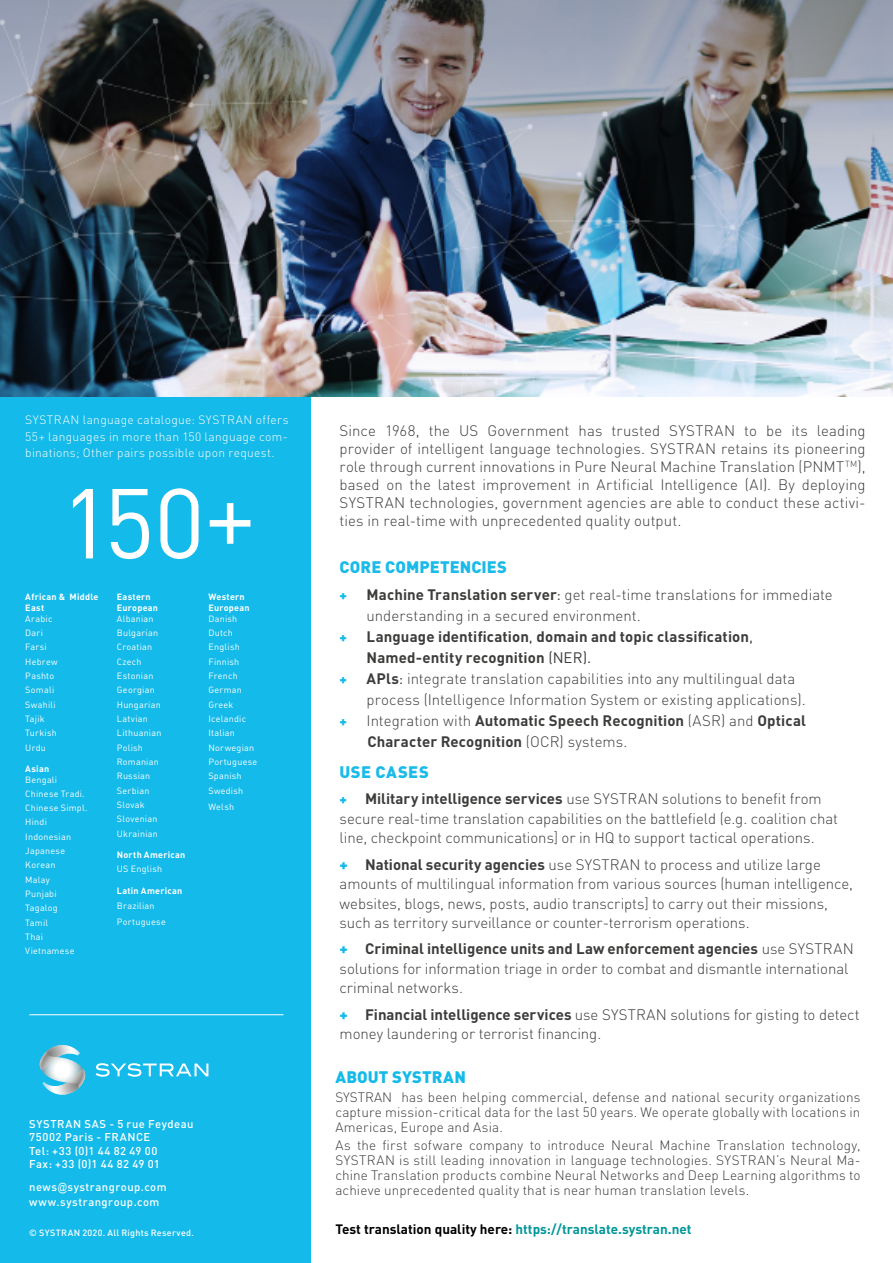
<style>
.page{position:relative;width:893px;height:1263px;background:#fff}
.page>*{position:absolute;margin:0;border:0;box-sizing:border-box;transform-origin:0 0}
.t1{font:97.5px "DIN";color:#fff}
.t2{font:900 16.5px "DIN";letter-spacing:.01em;color:#1abae9}
.t3{font:900 16.5px "DIN";letter-spacing:.01em;color:#14bae9}
.t4{font:900 16.5px "DIN";letter-spacing:.03em;color:#1abae9}
.t5{font:300 15px/19.5px "DIN";color:#3c3c3b}
.t6{font:700 15px/21px "DIN";letter-spacing:.01em;color:#3c3c3b}
.t7{font:300 13.5px/15px "DIN";letter-spacing:.01em;color:#3c3c3b;text-align:justify}
.t8{font:700 13.5px "DIN";color:#009698}
.t9{font:900 13.5px "DIN";color:#14bae9}
.t10{font:300 12px/16.5px "DIN";letter-spacing:.025em;color:#fff;text-align:justify}
.t11{font:500 11.25px/13.5px "DIN";letter-spacing:.045em;color:#fff}
.t12{font:9px/14.2px "DIN Regular Alternate";letter-spacing:.025em;color:#fff}
.t13{font:9px/10.8px "DIN Bold Alternate";letter-spacing:.03em;color:#fff}
.t14{font:500 9px "DIN";letter-spacing:.035em;color:#fff}
.s1{font-family:"Arial Narrow";font-weight:400}
.s2{font-weight:700}
.s3{font-weight:400}
.s4{font-weight:300}
.s5{font-weight:900;font-size:13.5px;color:#14bae9}
.s6{font-weight:900;color:#14bae9}
.s7{color:#000}
</style>
<div class="page">
<div style="left:0;top:23px;width:310px;height:1240px;background:#14bae9"></div>
<hr style="left:29px;top:1014px;width:255px;height:1px;background:#fff">
<img style="left:0;top:0;width:893px;height:396px">
<svg style="left:96px;top:1063px;width:112px;height:14px"></svg>
<svg style="left:39px;top:1045px;width:47px;height:50px"></svg>
<p class="t10" style="left:25px;top:412px;width:265px">SYSTRAN language catalogue: SYSTRAN offers 55+ languages in more than 150 language com&shy;binations; Other pairs possible upon request.</p>
<h1 class="t1" style="left:61px;top:462px;width:196px">150+</h1>
<p class="t13" style="left:25px;top:591px;width:75px">African &amp; Middle<br>East</p>
<p class="t12" style="left:25px;top:611px;width:34px">Arabic<br>Dari<br>Farsi<br>Hebrew<br>Pashto<br>Somali<br>Swahili<br>Tajik<br>Turkish<br>Urdu</p>
<p class="t13" style="left:25px;top:763px;width:25px">Asian</p>
<p class="t12" style="left:25px;top:772px;width:64px">Bengali<br>Chinese Tradi.<br>Chinese Simpl.<br>Hindi<br>Indonesian<br>Japanese<br>Korean<br>Malay<br>Punjabi<br>Tagalog<br>Tamil<br>Thai<br>Vietnamese</p>
<p class="t13" style="left:117px;top:591px;width:43px">Eastern<br>European</p>
<p class="t12" style="left:117px;top:611px;width:46px">Albanian<br>Bulgarian<br>Croatian<br>Czech<br>Estonian<br>Georgian<br>Hungarian<br>Latvian<br>Lithuanian<br>Polish<br>Romanian<br>Russian<br>Serbian<br>Slovak<br>Slovenian<br>Ukrainian</p>
<p class="t13" style="left:117px;top:848px;width:70px">North American</p>
<p class="t12" style="left:117px;top:861px;width:47px">US English</p>
<p class="t13" style="left:117px;top:885px;width:67px">Latin American</p>
<p class="t12" style="left:117px;top:897px;width:50px;line-height:16px">Brazilian<br>Portuguese</p>
<p class="t13" style="left:208px;top:591px;width:43px">Western<br>European</p>
<p class="t12" style="left:208px;top:611px;width:50px">Danish<br>Dutch<br>English<br>Finnish<br>French<br>German<br>Greek<br>Icelandic<br>Italian<br>Norwegian<br>Portuguese<br>Spanish<br>Swedish</p>
<p class="t12" style="left:208px;top:799px;width:27px">Welsh</p>
<p class="t11" style="left:29px;top:1116px;width:166px">SYSTRAN SAS - 5 rue Feydeau<br>75002 Paris - FRANCE<br>Tel: +33 (0)1 44 82 49 00<br>Fax: +33 (0)1 44 82 49 01</p>
<p class="t11" style="left:29px;top:1178px;width:139px;line-height:15px">news<span class="s1">@</span>systrangroup.com www.systrangroup.com</p>
<p class="t14" style="left:29px;top:1226px;width:166px">© SYSTRAN 2020. All Rights Reserved.</p>
<p class="t5" style="left:340px;top:421px;width:528px;line-height:18px;text-align:justify">Since 1968, the US Government has trusted SYSTRAN to be its leading provider of intelligent language technologies. SYSTRAN retains its pioneering role through current innovations in Pure Neural Machine Translation (PNMT<sup>TM</sup>), based on the latest improvement in Artificial Intelligence (AI). By deploying SYSTRAN technologies, government agencies are able to conduct these activi&shy;ties in real-time with unprecedented quality output.</p>
<p class="t2" style="left:340px;top:556px;width:169px">CORE COMPETENCIES</p>
<p class="t9" style="left:340px;top:586px;width:9px">+</p>
<p class="t5" style="left:366px;top:584px;width:468px;line-height:21px"><span class="s2">Machine Translation server</span><span class="s3">:</span> get real-time translations for immediate understanding in a secured environment.</p>
<p class="t9" style="left:340px;top:628px;width:9px">+</p>
<p class="t6" style="left:367px;top:626px;width:388px">Language identification<span class="s3">,</span> domain and topic classification<span class="s3">,<br></span>Named-entity recognition <span class="s3">(NER).</span></p>
<p class="t9" style="left:340px;top:670px;width:9px">+</p>
<p class="t5" style="left:367px;top:668px;width:441px;line-height:21px"><span class="s2">APls</span><span class="s3">:</span> integrate translation capabilities into any multilingual data process (Intelligence Information System or existing applications).</p>
<p class="t9" style="left:340px;top:712px;width:9px">+</p>
<p class="t6" style="left:367px;top:710px;width:441px"><span class="s4">Integration with</span> Automatic Speech Recognition <span class="s4">(ASR) and</span> Optical<br>Character Recognition <span class="s4">(OCR) systems.</span></p>
<p class="t4" style="left:340px;top:761px;width:91px">USE CASES</p>
<p class="t5" style="left:340px;top:789px;width:500px"><span class="s5">+</span> <span class="s2">Military intelligence services</span> use SYSTRAN solutions to benefit from secure real-time translation capabilities on the battlefield (e.g. coalition chat line, checkpoint communications] or in HQ to support tactical operations.</p>
<p class="t5" style="left:340px;top:854px;width:515px"><span class="s6">+</span> <span class="s2">National security agencies</span> use SYSTRAN to process and utilize large amounts of multilingual information from various sources (human intelligence, websites, blogs, news, posts, audio transcripts] to carry out their missions, such as territory surveillance or counter-terrorism operations.</p>
<p class="t5" style="left:340px;top:939px;width:516px"><span class="s6">+</span> <span class="s2">Criminal intelligence units and Law enforcement agencies</span> use SYSTRAN solutions for information triage in order to combat and dismantle international criminal networks.</p>
<p class="t5" style="left:340px;top:1004px;width:522px"><span class="s6">+</span> <span class="s2">Financial intelligence services</span> use SYSTRAN solutions for gisting to detect money laundering or terrorist financing.</p>
<p class="t3" style="left:335px;top:1066px;width:132px">ABOUT SYSTRAN</p>
<p class="t7" style="left:335px;top:1089px;width:527px">SYSTRAN has been helping commercial, defense and national security organizations capture mission-critical data for the last 50 years. We operate globally with locations in Americas, Europe and Asia.</p>
<p class="t7" style="left:335px;top:1137px;width:527px">As the first sofware company to introduce Neural Machine Translation technology, SYSTRAN is still leading innovation in language technologies. SYSTRAN’s Neural Ma&shy;chine Translation products combine Neural Networks and Deep Learning algorithms to achieve unprecedented quality that is near human translation levels.</p>
<p class="t8" style="left:335px;top:1221px;width:358px"><span class="s7">Test translation quality here:</span> https://translate.systran.net</p>
</div>
